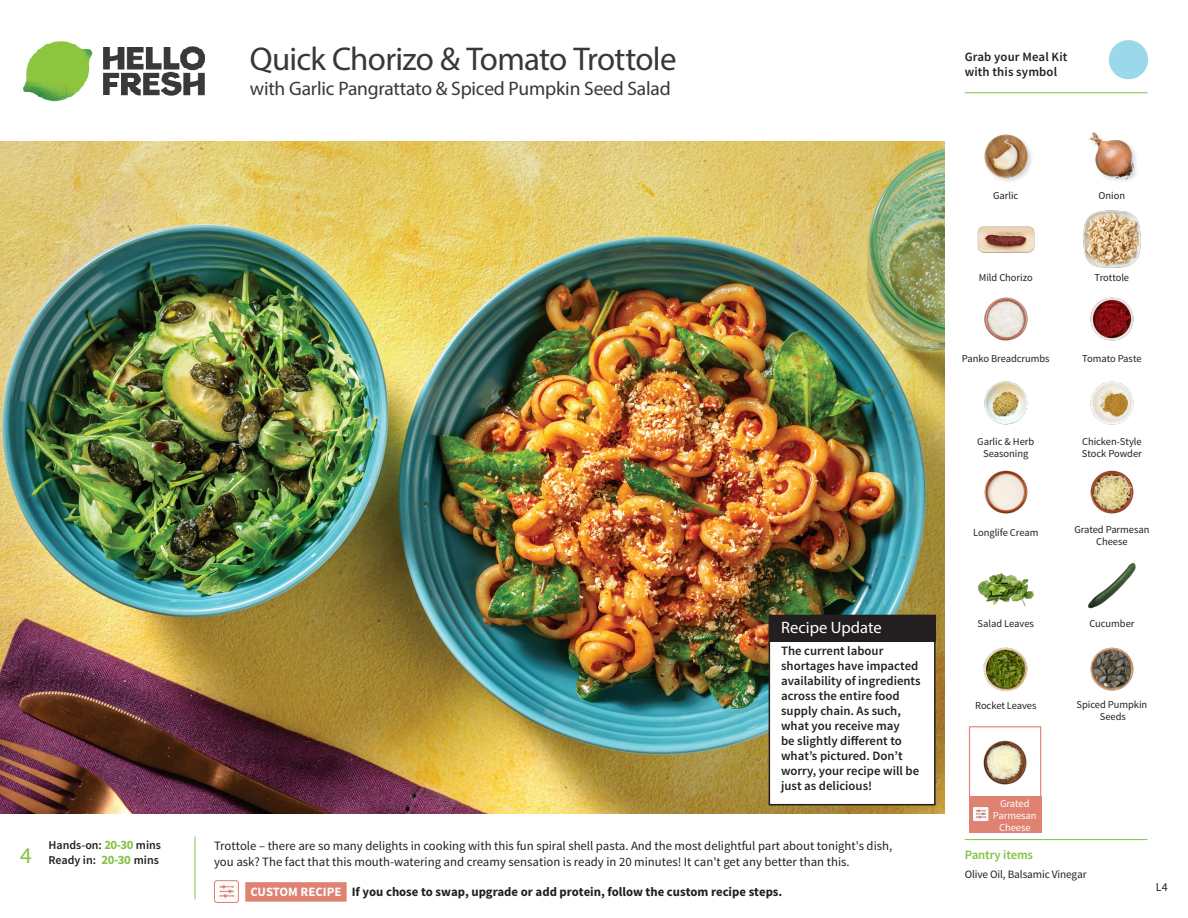
<style>
.page{position:relative;width:1188px;height:918px;background:#fff}
.page>*{position:absolute;margin:0;border:0;box-sizing:border-box;transform-origin:0 0}
._15_Titel_UK{font:33px "Myriad Pro";letter-spacing:-.025em;color:#383839}
._03_Icons_HF{font:22.5px "Myriad Pro";color:#81c340}
._15_Titel_UK-2{font:19.5px "Myriad Pro";letter-spacing:-.01em;color:#383839}
.Steps_Text_AU{font:16.5px "Myriad Pro";color:#fff}
.Steps_Text_AU-2{font:600 12.75px/15px "Source Sans Pro";color:#231f20}
.Step_6_Text_AU{font:12.75px/16.5px "Source Sans Pro";color:#231f20}
.Step_6_Text_AU-2{font:700 12.75px "Source Sans Pro";color:#231f20}
._04_Headers_Front{font:600 12.75px "Source Sans Pro";letter-spacing:-.01em;color:#81c340}
._04_Intro{font:600 12px "Source Sans Pro";color:#231f20}
.t1{font:12px "Source Sans Pro";color:#231f20}
._05_Pantry{font:11.25px "Source Sans Pro";letter-spacing:-.01em;color:#231f20}
._18_FRONT_ingredient{font:10.5px/12px "Source Sans Pro";letter-spacing:-.005em;color:#231f20;text-align:center}
._18_FRONT_ingredient-2{font:10.5px/12px "Source Sans Pro";letter-spacing:-.005em;color:#fff;text-align:center}
.s1{font-weight:700;font-size:12.75px;color:#81c340}
.s2{color:#fff}
</style>
<div class="page">
<img style="left:23px;top:41px;width:182px;height:61px">
<svg style="left:194px;top:836px;width:153px;height:66px"></svg>
<img style="left:0;top:142px;width:945px;height:672px">
<div style="left:214px;top:881px;width:24px;height:21px;background:#fafafa;border-radius:2px"></div>
<div style="left:214px;top:880px;width:25px;height:23px;border:1px solid #df8272;border-radius:2px"></div>
<svg style="left:220px;top:885px;width:14px;height:12px"></svg>
<div style="left:969px;top:796px;width:72px;height:37px;background:#df8272"></div>
<div style="left:972px;top:807px;width:17px;height:15px;background:#fafafa;border-radius:2px"></div>
<div style="left:972px;top:806px;width:17px;height:16px;border:1px solid #d08477;border-radius:2px"></div>
<svg style="left:976px;top:810px;width:10px;height:8px"></svg>
<div style="left:969px;top:726px;width:72px;height:73px;border:1px solid #df8272"></div>
<div style="left:769px;top:615px;width:166px;height:190px;background:#fff"></div>
<div style="left:769px;top:615px;width:167px;height:190px;border:2px solid #231f20"></div>
<div style="left:769px;top:615px;width:167px;height:26px;background:#231f20"></div>
<img style="left:1090px;top:297px;width:44px;height:44px">
<img style="left:1090px;top:381px;width:44px;height:44px">
<img style="left:984px;top:381px;width:44px;height:44px">
<img style="left:984px;top:470px;width:44px;height:44px">
<img style="left:983px;top:647px;width:45px;height:45px">
<img style="left:1087px;top:563px;width:49px;height:46px">
<img style="left:1090px;top:647px;width:44px;height:44px">
<img style="left:977px;top:573px;width:57px;height:33px">
<img style="left:977px;top:226px;width:58px;height:27px">
<img style="left:1083px;top:210px;width:58px;height:58px">
<img style="left:984px;top:297px;width:44px;height:44px">
<img style="left:984px;top:134px;width:48px;height:47px">
<img style="left:1089px;top:132px;width:48px;height:49px">
<img style="left:1090px;top:470px;width:44px;height:44px">
<img style="left:983px;top:740px;width:44px;height:45px">
<hr style="left:965px;top:839px;width:183px;height:1px;background:#81c340">
<svg style="left:1091px;top:40px;width:57px;height:54px"></svg>
<hr style="left:965px;top:92px;width:183px;height:1px;background:#81c340">
<p class="_03_Icons_HF" style="left:20px;top:842px;width:13px">4</p>
<p class="_04_Intro" style="left:48px;top:837px;width:114px">Hands-on: <span class="s1">20-30</span> mins</p>
<p class="_04_Intro" style="left:48px;top:852px;width:112px">Ready in: <span class="s1">20-30</span> mins</p>
<p class="_15_Titel_UK" style="left:250px;top:39px;width:428px">Quick Chorizo &amp; Tomato Trottole</p>
<p class="_15_Titel_UK-2" style="left:250px;top:76px;width:422px">with Garlic Pangrattato &amp; Spiced Pumpkin Seed Salad</p>
<p class="Steps_Text_AU" style="left:781px;top:617px;width:102px">Recipe Update</p>
<p class="Steps_Text_AU-2" style="left:781px;top:644px;width:141px">The current labour shortages have impacted availability of ingredients across the entire food supply chain. As such, what you receive may<br>be slightly different to what’s pictured. Don’t worry, your recipe will be just as delicious!</p>
<p class="Step_6_Text_AU" style="left:214px;top:838px;width:680px">Trottole – there are so many delights in cooking with this fun spiral shell pasta. And the most delightful part about tonight's dish, you ask? The fact that this mouth-watering and creamy sensation is ready in 20 minutes! It can't get any better than this.</p>
<p class="Step_6_Text_AU-2" style="left:250px;top:883px;width:533px"><span class="s2">CUSTOM RECIPE</span> If you chose to swap, upgrade or add protein, follow the custom recipe steps.</p>
<p class="Steps_Text_AU-2" style="left:965px;top:50px;width:104px">Grab your Meal Kit with this symbol</p>
<p class="_18_FRONT_ingredient" style="left:993px;top:189px;width:27px">Garlic</p>
<p class="_18_FRONT_ingredient" style="left:1099px;top:189px;width:28px">Onion</p>
<p class="_18_FRONT_ingredient" style="left:979px;top:271px;width:55px">Mild Chorizo</p>
<p class="_18_FRONT_ingredient" style="left:1095px;top:271px;width:36px">Trottole</p>
<p class="_18_FRONT_ingredient" style="left:962px;top:352px;width:89px">Panko Breadcrumbs</p>
<p class="_18_FRONT_ingredient" style="left:1082px;top:352px;width:61px">Tomato Paste</p>
<p class="_18_FRONT_ingredient" style="left:977px;top:436px;width:58px">Garlic &amp; Herb<br>Seasoning</p>
<p class="_18_FRONT_ingredient" style="left:973px;top:526px;width:67px">Longlife Cream</p>
<p class="_18_FRONT_ingredient" style="left:1082px;top:436px;width:61px;text-align:left">Chicken-Style<br>Stock Powder</p>
<p class="_18_FRONT_ingredient" style="left:1074px;top:524px;width:77px">Grated Parmesan<br>Cheese</p>
<p class="_18_FRONT_ingredient" style="left:978px;top:618px;width:58px">Salad Leaves</p>
<p class="_18_FRONT_ingredient" style="left:1089px;top:618px;width:47px">Cucumber</p>
<p class="_18_FRONT_ingredient" style="left:975px;top:699px;width:63px">Rocket Leaves</p>
<p class="_18_FRONT_ingredient" style="left:1077px;top:699px;width:72px">Spiced Pumpkin<br>Seeds</p>
<p class="_18_FRONT_ingredient-2" style="left:993px;top:797px;width:45px">Grated<br>Parmesan<br>Cheese</p>
<p class="_04_Headers_Front" style="left:965px;top:847px;width:70px">Pantry items</p>
<p class="_05_Pantry" style="left:965px;top:867px;width:123px">Olive Oil, Balsamic Vinegar</p>
<p class="t1" style="left:1156px;top:879px;width:13px">L4</p>
</div>
